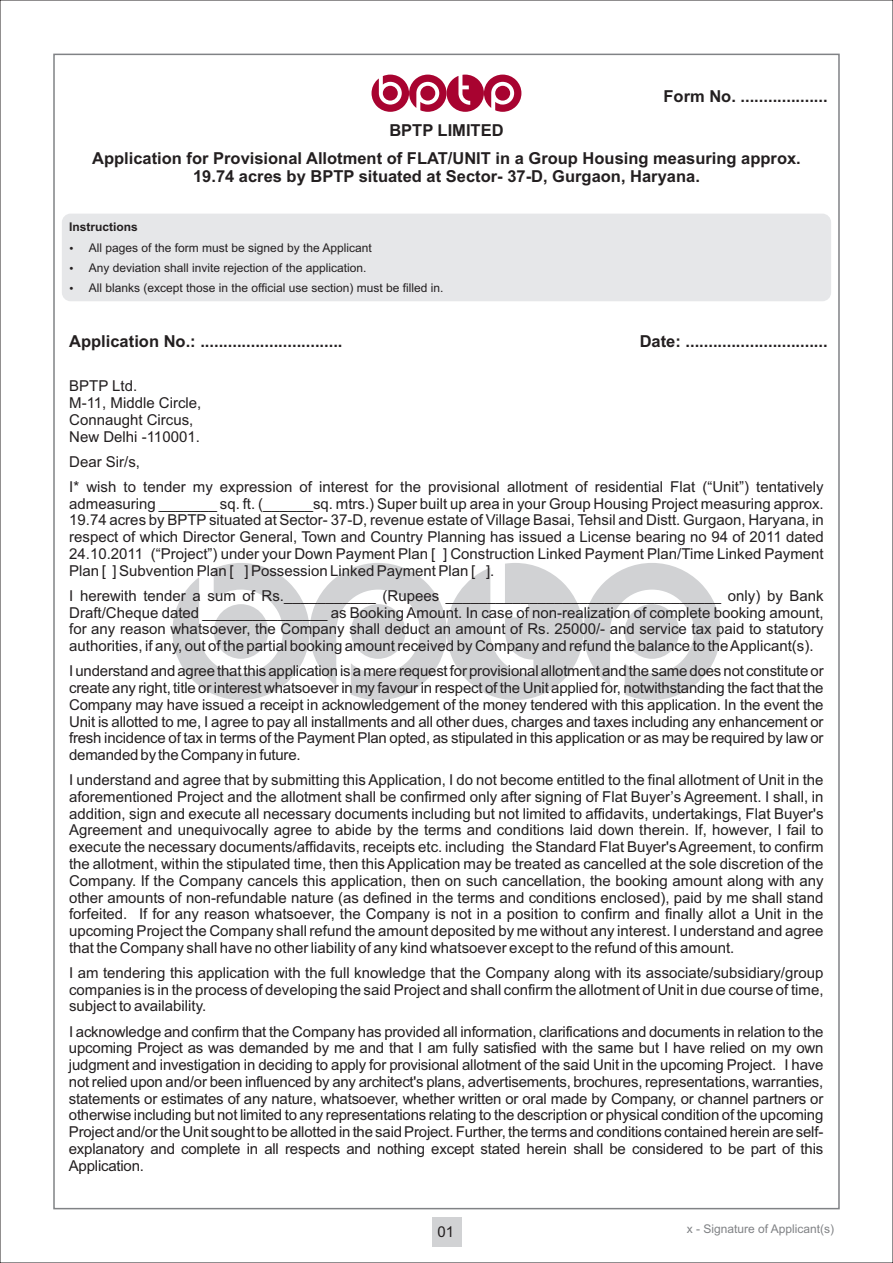
<style>
.page{position:relative;width:893px;height:1263px;background:#fff}
.page>*{position:absolute;margin:0;border:0;box-sizing:border-box;transform-origin:0 0}
.t1{font:700 16.5px/27.6px "Arial";color:#231f20;text-align:center}
.t2{font:15px/16.8px "Arial";color:#231f20;text-align:justify}
.t3{font:12px/20.1px "Arial";color:#231f20}
.t4{font:12px "Arial";color:#808285}
.t5{font:700 12px "Arial";color:#231f20}
</style>
<div class="page">
<svg style="left:172px;top:563px;width:549px;height:137px"></svg>
<div style="left:62px;top:214px;width:769px;height:87px;background:#e6e7e9;border-radius:9px"></div>
<svg style="left:372px;top:75px;width:149px;height:37px"></svg>
<div style="left:431px;top:1217px;width:30px;height:30px;background:#d1d2d4"></div>
<p class="t1" style="left:663px;top:84px;width:166px">Form No. ...................</p>
<p class="t1" style="left:92px;top:118px;width:710px">BPTP LIMITED<br>Application for Provisional Allotment of FLAT/UNIT in a Group Housing measuring approx.</p>
<p class="t1" style="left:193px;top:164px;width:508px">19.74 acres by BPTP situated at Sector- 37-D, Gurgaon, Haryana.</p>
<p class="t5" style="left:69px;top:223px;width:70px">Instructions</p>
<p class="t3" style="left:89px;top:238px;width:356px">All pages of the form must be signed by the Applicant<br>Any deviation shall invite rejection of the application.<br>All blanks (except those in the official use section) must be filled in.</p>
<p class="t1" style="left:69px;top:329px;width:275px">Application No.: ...............................</p>
<p class="t1" style="left:640px;top:329px;width:190px">Date: ...............................</p>
<p class="t2" style="left:69px;top:379px;width:134px;text-align:left">BPTP Ltd.<br>M-11, Middle Circle,<br>Connaught Circus,<br>New Delhi -110001.</p>
<p class="t2" style="left:69px;top:450px;width:756px;line-height:25.2px">Dear Sir/s,<br>I* wish to tender my expression of interest for the provisional allotment of residential Flat (“Unit”) tentatively</p>
<p class="t2" style="left:69px;top:496px;width:756px">admeasuring _______ sq. ft. (______sq. mtrs.) Super built up area in your Group Housing Project measuring approx.<br>19.74 acres by BPTP situated at Sector- 37-D, revenue estate of Village Basai, Tehsil and Distt. Gurgaon, Haryana, in respect of which Director General, Town and Country Planning has issued a License bearing no 94 of 2011 dated 24.10.2011 (“Project”) under your Down Payment Plan [ ] Construction Linked Payment Plan/Time Linked Payment Plan [ ] Subvention Plan [ ] Possession Linked Payment Plan [ ].</p>
<p class="t2" style="left:69px;top:588px;width:756px">I herewith tender a sum of Rs.___________ (Rupees _________________________________ only) by Bank Draft/Cheque dated _______________ as Booking Amount. In case of non-realization of complete booking amount, for any reason whatsoever, the Company shall deduct an amount of Rs. 25000/- and service tax paid to statutory authorities, if any, out of the partial booking amount received by Company and refund the balance to the Applicant(s).</p>
<p class="t2" style="left:69px;top:664px;width:756px">Iunderstandandagreethatthisapplicationisa mererequestforprovisionalallotmentandthesamedoesnot constituteor create any right, title or interest whatsoever in my favour in respect of the Unit applied for, notwithstanding the fact that the Company may have issued a receipt in acknowledgement of the money tendered with this application. In the event the Unit is allotted to me, I agree to pay all installments and all other dues, charges and taxes including any enhancement or fresh incidence of tax in terms of the Payment Plan opted, as stipulated in this application or as may be required by law or demandedby theCompany infuture.</p>
<p class="t2" style="left:69px;top:773px;width:756px">I understand and agree that by submitting this Application, I do not become entitled to the final allotment of Unit in the aforementioned Project and the allotment shall be confirmed only after signing of Flat Buyer’s Agreement. I shall, in addition, sign and execute all necessary documents including but not limited to affidavits, undertakings, Flat Buyer's Agreement and unequivocally agree to abide by the terms and conditions laid down therein. If, however, I fail to execute the necessary documents/affidavits, receipts etc. including the Standard Flat Buyer's Agreement, to confirm the allotment, within the stipulated time, then this Application may be treated as cancelled at the sole discretion of the Company. If the Company cancels this application, then on such cancellation, the booking amount along with any other amounts of non-refundable nature (as defined in the terms and conditions enclosed), paid by me shall stand forfeited. If for any reason whatsoever, the Company is not in a position to confirm and finally allot a Unit in the upcoming Project the Company shall refund the amount deposited by me without any interest. I understand and agree that the Company shall have no other liability of any kind whatsoever except to the refund of this amount.</p>
<p class="t2" style="left:69px;top:966px;width:756px">I am tendering this application with the full knowledge that the Company along with its associate/subsidiary/group companies is in the process of developing the said Project and shall confirm the allotment of Unit in due course of time, subject to availability.</p>
<p class="t2" style="left:69px;top:1024px;width:756px">I acknowledge and confirm that the Company has provided all information, clarifications and documents in relation to the upcoming Project as was demanded by me and that I am fully satisfied with the same but I have relied on my own judgment and investigation in deciding to apply for provisional allotment of the said Unit in the upcoming Project. I have not relied upon and/or been influenced by any architect's plans, advertisements, brochures, representations, warranties, statements or estimates of any nature, whatsoever, whether written or oral made by Company, or channel partners or otherwise including but not limited to any representations relating to the description or physical condition of the upcoming Project and/or the Unit sought to be allotted in the said Project. Further, the terms and conditions contained herein are self&shy;explanatory and complete in all respects and nothing except stated herein shall be considered to be part of this Application.</p>
<p class="t2" style="left:437px;top:1225px;width:18px">01</p>
<p class="t4" style="left:687px;top:1225px;width:149px">x - Signature of Applicant(s)</p>
</div>
